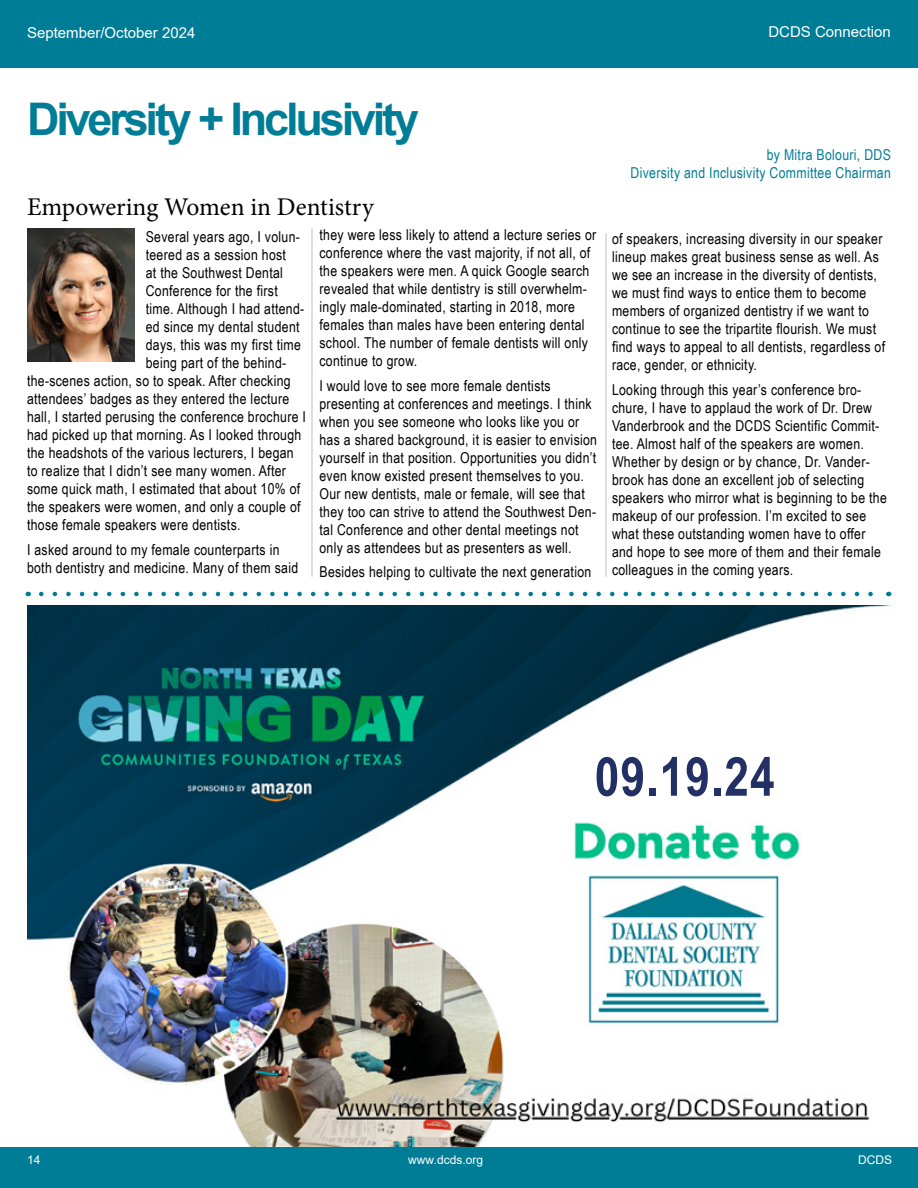
<style>
.page{position:relative;width:918px;height:1188px;background:#fff}
.page>*{position:absolute;margin:0;border:0;box-sizing:border-box;transform-origin:0 0}
.t1{font:700 54px "Arial Narrow";color:#223065}
.t2{font:700 45px "Arial";letter-spacing:-.07em;color:#007d96}
.t3{font:25.5px "Minion Pro";color:#000}
.t4{font:15px/18px "Arial Narrow";letter-spacing:.02em;color:#000}
.t5{font:15px/18px "Arial Narrow";letter-spacing:.02em;color:#007d96;text-align:right}
.t6{font:15px "Arial";color:#fff}
.t7{font:12px "Arial";color:#fff}
</style>
<div class="page">
<div style="left:0;top:0;width:918px;height:60px;background:#007d96"></div>
<div style="left:0;top:51px;width:918px;height:17px;background:#007d96"></div>
<div style="left:0;top:1148px;width:918px;height:40px;background:#007d96"></div>
<img style="left:27px;top:605px;width:865px;height:541px">
<img style="left:27px;top:229px;width:108px;height:132px">
<hr style="left:311px;top:228px;width:2px;height:349px;background:#d3d5d6">
<hr style="left:605px;top:233px;width:2px;height:344px;background:#d3d5d6">
<svg style="left:41px;top:592px;width:832px;height:4px"></svg>
<p class="t6" style="left:27px;top:22px;width:170px">September/October 2024</p>
<p class="t6" style="left:768px;top:22px;width:124px">DCDS Connection</p>
<h2 class="t2" style="left:27px;top:88px;width:394px">Diversity + Inclusivity</h2>
<h3 class="t3" style="left:27px;top:190px;width:348px">Empowering Women in Dentistry</h3>
<p class="t4" style="left:320px;top:225px;width:278px">they were less likely to attend a lecture series or conference where the vast majority, if not all, of the speakers were men. A quick Google search revealed that while dentistry is still overwhelm&shy;ingly male-dominated, starting in 2018, more females than males have been entering dental school. The number of female dentists will only continue to grow.</p>
<p class="t4" style="left:320px;top:376px;width:279px">I would love to see more female dentists presenting at conferences and meetings. I think when you see someone who looks like you or has a shared background, it is easier to envision yourself in that position. Opportunities you didn’t even know existed present themselves to you.<br>Our new dentists, male or female, will see that they too can strive to attend the Southwest Den&shy;tal Conference and other dental meetings not only as attendees but as presenters as well.</p>
<p class="t4" style="left:320px;top:562px;width:273px">Besides helping to cultivate the next generation</p>
<p class="t4" style="left:146px;top:227px;width:156px">Several years ago, I volun-</p>
<p class="t4" style="left:146px;top:245px;width:142px">teered as a session host</p>
<p class="t4" style="left:146px;top:263px;width:139px">at the Southwest Dental</p>
<p class="t4" style="left:146px;top:281px;width:134px">Conference for the first</p>
<p class="t4" style="left:146px;top:299px;width:160px">time. Although I had attend-</p>
<p class="t4" style="left:146px;top:317px;width:155px">ed since my dental student</p>
<p class="t4" style="left:146px;top:335px;width:157px">days, this was my first time</p>
<p class="t4" style="left:146px;top:353px;width:142px">being part of the behind-</p>
<p class="t4" style="left:27px;top:371px;width:265px">the-scenes action, so to speak. After checking</p>
<p class="t4" style="left:27px;top:389px;width:264px">attendees’ badges as they entered the lecture</p>
<p class="t4" style="left:27px;top:407px;width:281px">hall, I started perusing the conference brochure I</p>
<p class="t4" style="left:27px;top:425px;width:276px">had picked up that morning. As I looked through</p>
<p class="t4" style="left:27px;top:443px;width:268px">the headshots of the various lecturers, I began</p>
<p class="t4" style="left:27px;top:461px;width:260px">to realize that I didn’t see many women. After</p>
<p class="t4" style="left:27px;top:479px;width:275px">some quick math, I estimated that about 10% of</p>
<p class="t4" style="left:27px;top:497px;width:275px">the speakers were women, and only a couple of</p>
<p class="t4" style="left:27px;top:515px;width:215px">those female speakers were dentists.</p>
<p class="t4" style="left:27px;top:540px;width:273px">I asked around to my female counterparts in both dentistry and medicine. Many of them said</p>
<p class="t5" style="left:631px;top:145px;width:262px">by Mitra Bolouri, DDS<br>Diversity and Inclusivity Committee Chairman</p>
<p class="t4" style="left:612px;top:229px;width:275px">of speakers, increasing diversity in our speaker lineup makes great business sense as well. As we see an increase in the diversity of dentists, we must find ways to entice them to become members of organized dentistry if we want to continue to see the tripartite flourish. We must find ways to appeal to all dentists, regardless of race, gender, or ethnicity.</p>
<p class="t4" style="left:612px;top:380px;width:276px">Looking through this year’s conference bro&shy;chure, I have to applaud the work of Dr. Drew Vanderbrook and the DCDS Scientific Commit&shy;tee. Almost half of the speakers are women.<br>Whether by design or by chance, Dr. Vander&shy;brook has done an excellent job of selecting speakers who mirror what is beginning to be the makeup of our profession. I’m excited to see what these outstanding women have to offer and hope to see more of them and their female colleagues in the coming years.</p>
<h1 class="t1" style="left:595px;top:736px;width:181px">09.19.24</h1>
<p class="t7" style="left:27px;top:1152px;width:15px">14</p>
<p class="t7" style="left:408px;top:1152px;width:76px">www.dcds.org</p>
<p class="t7" style="left:858px;top:1152px;width:35px">DCDS</p>
</div>
